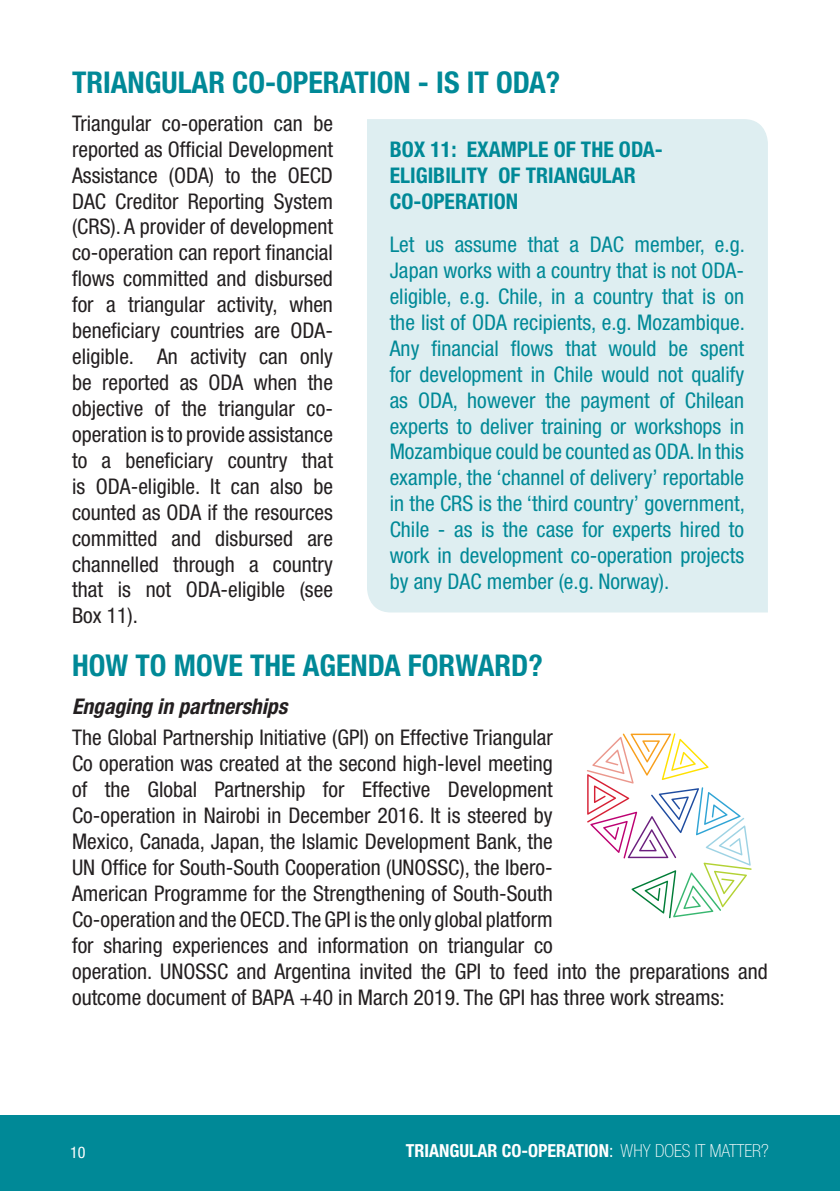
<style>
.page{position:relative;width:840px;height:1191px;background:#fff}
.page>*{position:absolute;margin:0;border:0;box-sizing:border-box;transform-origin:0 0}
.t1{font:700 condensed 30px "Helvetica Neue LT Std";color:#008997}
.body_copy{font:condensed 21.6px/26px "Helvetica Neue LT Std";color:#231f20;text-align:justify}
.body_copy-2{font:condensed 21.6px/26px "Helvetica Neue LT Std";color:#008997;text-align:justify}
.body_copy-3{font:700 condensed 21.6px/26px "Helvetica Neue LT Std";color:#008997}
.lil_heading{font:italic 700 condensed 21.6px "Helvetica Neue LT Std";color:#231f20}
.t2{font:700 condensed 18px "Helvetica Neue LT Std";color:#fff}
.t3{font:condensed 16px "Helvetica Neue LT Std";color:#fff}
.s1{font-weight:400}
.s2{font-weight:100}
</style>
<div class="page">
<div style="left:0;top:1115px;width:839px;height:76px;background:#008997"></div>
<div style="left:367px;top:119px;width:400px;height:493px;background:#deeef1"></div>
<svg style="left:587px;top:733px;width:164px;height:185px"></svg>
<p class="t1" style="left:72px;top:65px;width:489px">TRIANGULAR CO-OPERATION - IS IT ODA?</p>
<p class="body_copy" style="left:72px;top:110px;width:262px">Triangular co-operation can be reported as Official Development Assistance (ODA) to the OECD DAC Creditor Reporting System (CRS). A provider of development co-operation can report financial flows committed and disbursed for a triangular activity, when beneficiary countries are ODA&shy;eligible. An activity can only be reported as ODA when the objective of the triangular co&shy;operation is to provide assistance to a beneficiary country that is ODA-eligible. It can also be counted as ODA if the resources committed and disbursed are channelled through a country that is not ODA-eligible (see Box 11).</p>
<p class="t1" style="left:72px;top:647px;width:472px">HOW TO MOVE THE AGENDA FORWARD?</p>
<p class="lil_heading" style="left:72px;top:693px;width:217px">Engaging in partnerships</p>
<p class="body_copy" style="left:72px;top:724px;width:697px;text-align:left">The Global Partnership Initiative (GPI) on Effective Triangular<br>Co operation was created at the second high-level meeting<br>of the Global Partnership for Effective Development<br>Co-operation in Nairobi in December 2016. It is steered by<br>Mexico, Canada, Japan, the Islamic Development Bank, the<br>UN Office for South-South Cooperation (UNOSSC), the Ibero-<br>American Programme for the Strengthening of South-South<br>Co-operation and the OECD. The GPI is the only global platform<br>for sharing experiences and information on triangular co<br>operation. UNOSSC and Argentina invited the GPI to feed into the preparations and outcome document of BAPA +40 in March 2019. The GPI has three work streams:</p>
<p class="body_copy-3" style="left:389px;top:136px;width:274px">BOX 11: EXAMPLE OF THE ODA-<br>ELIGIBILITY OF TRIANGULAR<br>CO-OPERATION</p>
<p class="body_copy-2" style="left:389px;top:231px;width:356px">Let us assume that a DAC member, e.g.<br>Japan works with a country that is not ODA&shy;eligible, e.g. Chile, in a country that is on the list of ODA recipients, e.g. Mozambique.<br>Any financial flows that would be spent for development in Chile would not qualify as ODA, however the payment of Chilean experts to deliver training or workshops in Mozambique could be counted as ODA. In this example, the ‘channel of delivery’ reportable in the CRS is the ‘third country’ government, Chile - as is the case for experts hired to work in development co-operation projects by any DAC member (e.g. Norway).</p>
<p class="t3" style="left:70px;top:1142px;width:17px">10</p>
<p class="t2" style="left:405px;top:1139px;width:364px">TRIANGULAR CO-OPERATION<span class="s1">:</span> <span class="s2">WHY DOES IT MATTER?</span></p>
</div>
